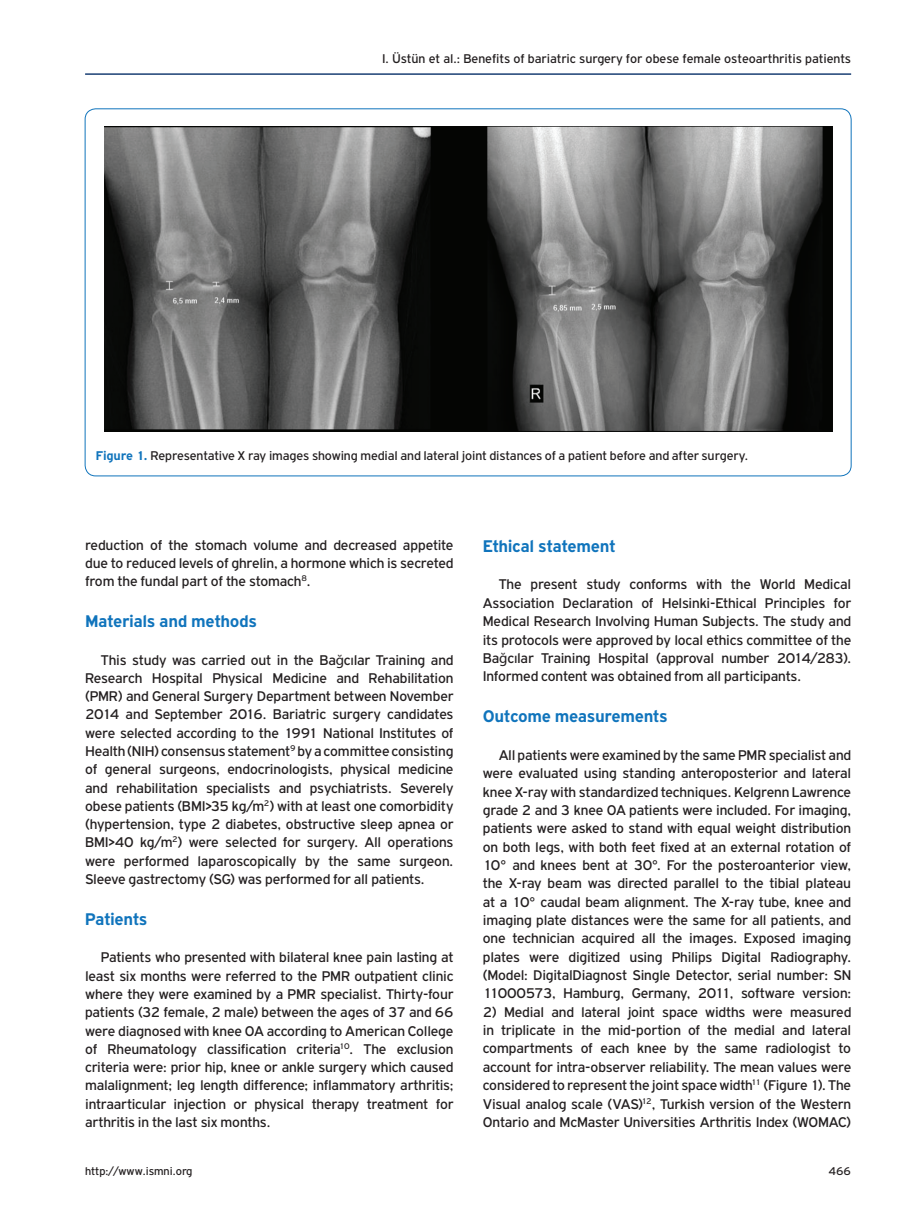
<style>
.page{position:relative;width:915px;height:1212px;background:#fff}
.page>*{position:absolute;margin:0;border:0;box-sizing:border-box;transform-origin:0 0}
.t1{font:700 18px "PF Highway Gothic";letter-spacing:-.02em;color:#1074bc}
.t2{font:15px/18.3px "PF Highway Gothic";letter-spacing:-.01em;color:#231f20;text-align:justify}
.t3{font:13.5px "PF Highway Gothic";color:#231f20}
.t4{font:12px "PF Highway Gothic";color:#231f20}
.s1{font-weight:700;color:#1074bc}
.s2{font-family:"Myriad Pro"}
</style>
<div class="page">
<hr style="left:85px;top:73px;width:765px;height:2px;background:#1a3f74">
<img style="left:104px;top:126px;width:727px;height:306px">
<p class="t3" style="left:382px;top:51px;width:470px">I. Üstün et al.: Benefits of bariatric surgery for obese female osteoarthritis patients</p>
<p class="t3" style="left:96px;top:449px;width:653px"><span class="s1">Figure 1.</span> Representative X ray images showing medial and lateral joint distances of a patient before and after surgery.</p>
<p class="t2" style="left:85px;top:536px;width:370px">reduction of the stomach volume and decreased appetite due to reduced levels of ghrelin, a hormone which is secreted from the fundal part of the stomach<sup>8</sup>.</p>
<p class="t1" style="left:85px;top:612px;width:173px">Materials and methods</p>
<p class="t2" style="left:85px;top:650px;width:370px;text-indent:16px">This study was carried out in the Ba<span class="s2">ğ</span>c<span class="s2">ı</span>lar Training and Research Hospital Physical Medicine and Rehabilitation (PMR) and General Surgery Department between November 2014 and September 2016. Bariatric surgery candidates were selected according to the 1991 National Institutes of Health (NIH) consensus statement<sup>9</sup> by a committee consisting of general surgeons, endocrinologists, physical medicine and rehabilitation specialists and psychiatrists. Severely obese patients (BMI&gt;35 kg/m<sup>2</sup>) with at least one comorbidity (hypertension, type 2 diabetes, obstructive sleep apnea or BMI&gt;40 kg/m<sup>2</sup>) were selected for surgery. All operations were performed laparoscopically by the same surgeon.<br>Sleeve gastrectomy (SG) was performed for all patients.</p>
<p class="t1" style="left:85px;top:909px;width:64px">Patients</p>
<p class="t2" style="left:85px;top:948px;width:370px;text-indent:16px">Patients who presented with bilateral knee pain lasting at least six months were referred to the PMR outpatient clinic where they were examined by a PMR specialist. Thirty-four patients (32 female, 2 male) between the ages of 37 and 66 were diagnosed with knee OA according to American College of Rheumatology classification criteria<sup>10</sup>. The exclusion criteria were: prior hip, knee or ankle surgery which caused malalignment; leg length difference; inflammatory arthritis; intraarticular injection or physical therapy treatment for arthritis in the last six months.</p>
<p class="t1" style="left:482px;top:536px;width:134px">Ethical statement</p>
<p class="t2" style="left:482px;top:575px;width:370px;text-indent:16px">The present study conforms with the World Medical Association Declaration of Helsinki-Ethical Principles for Medical Research Involving Human Subjects. The study and its protocols were approved by local ethics committee of the Ba<span class="s2">ğ</span>c<span class="s2">ı</span>lar Training Hospital (approval number 2014/283).<br>Informed content was obtained from all participants.</p>
<p class="t1" style="left:482px;top:707px;width:186px">Outcome measurements</p>
<p class="t2" style="left:482px;top:746px;width:370px;text-indent:16px">All patients were examined by the same PMR specialist and were evaluated using standing anteroposterior and lateral knee X-ray with standardized techniques. Kelgrenn Lawrence grade 2 and 3 knee OA patients were included. For imaging, patients were asked to stand with equal weight distribution on both legs, with both feet fixed at an external rotation of 10° and knees bent at 30°. For the posteroanterior view, the X-ray beam was directed parallel to the tibial plateau at a 10° caudal beam alignment. The X-ray tube, knee and imaging plate distances were the same for all patients, and one technician acquired all the images. Exposed imaging plates were digitized using Philips Digital Radiography. (Model: DigitalDiagnost Single Detector, serial number: SN 11000573, Hamburg, Germany, 2011, software version:</p>
<p class="t2" style="left:482px;top:1002px;width:370px">2) Medial and lateral joint space widths were measured in triplicate in the mid-portion of the medial and lateral compartments of each knee by the same radiologist to account for intra-observer reliability. The mean values were considered to represent the joint space width<sup>11</sup> (Figure 1). The Visual analog scale (VAS)<sup>12</sup>, Turkish version of the Western Ontario and McMaster Universities Arthritis Index (WOMAC)</p>
<p class="t4" style="left:85px;top:1165px;width:109px">http://www.ismni.org</p>
<p class="t4" style="left:828px;top:1165px;width:24px">466</p>
</div>
